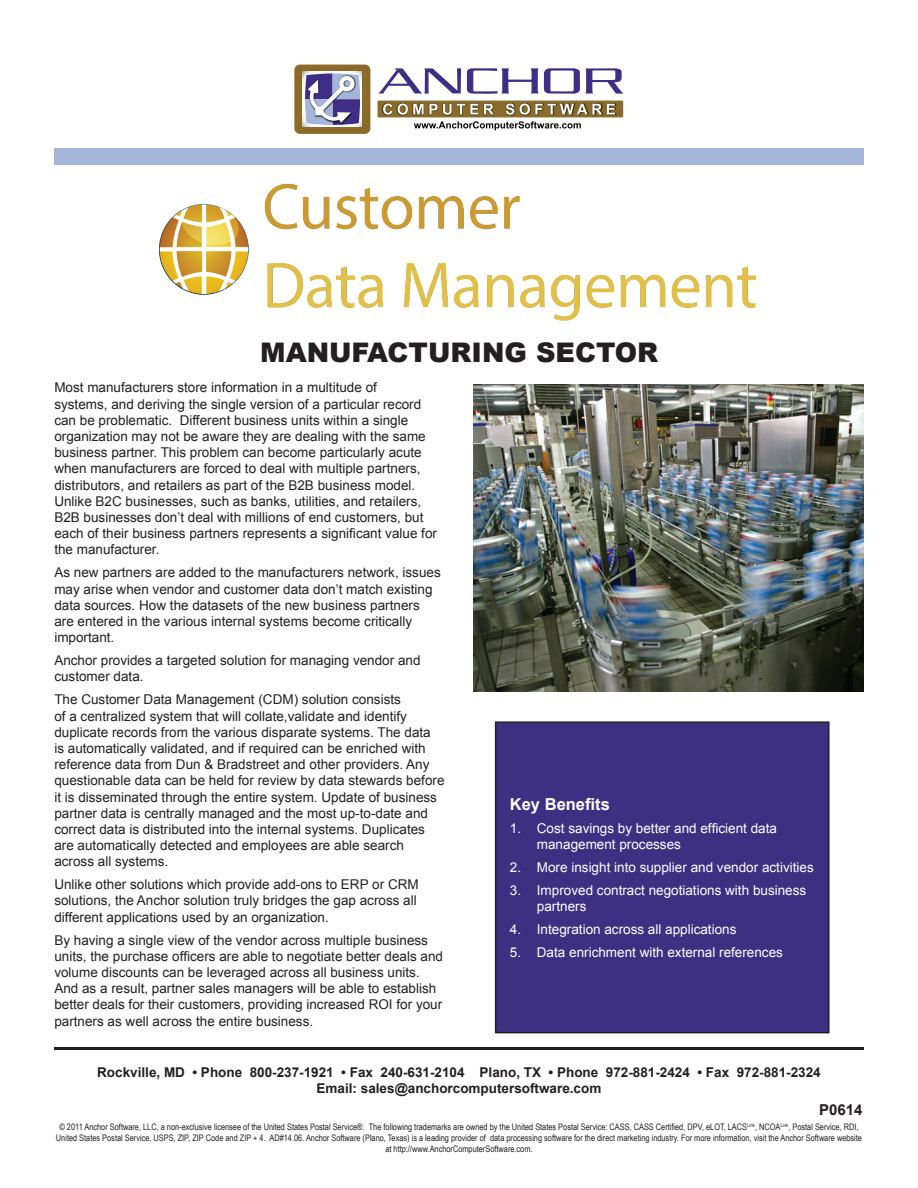
<style>
.page{position:relative;width:918px;height:1188px;background:#fff}
.page>*{position:absolute;margin:0;border:0;box-sizing:border-box;transform-origin:0 0}
.t1{font:900 27px "Arial";color:#231f20}
.t2{font:700 16.5px "Arial";color:#fff}
.t3{font:700 15px "Arial";color:#231f20}
.t4{font:13.5px/16.2px "Arial";color:#231f20}
.t5{font:13.5px/16.2px "Arial";color:#fff}
.t6{font:700 13.5px/16.2px "Arial";color:#231f20;text-align:center}
.t7{font:9px/10.8px "Arial Narrow";color:#231f20;text-align:center}
</style>
<div class="page">
<div style="left:294px;top:65px;width:76px;height:69px;background:#8b6b29;border-radius:6px"></div>
<div style="left:378px;top:101px;width:245px;height:16px;background:#8b6b29"></div>
<svg style="left:378px;top:68px;width:83px;height:26px"></svg>
<svg style="left:467px;top:68px;width:71px;height:26px"></svg>
<svg style="left:544px;top:68px;width:79px;height:26px"></svg>
<svg style="left:414px;top:121px;width:167px;height:9px"></svg>
<img style="left:382px;top:103px;width:235px;height:13px">
<svg style="left:383px;top:104px;width:232px;height:11px"></svg>
<svg style="left:303px;top:72px;width:59px;height:54px"></svg>
<svg style="left:305px;top:73px;width:55px;height:52px;background:#8f8eba"></svg>
<div style="left:54px;top:148px;width:810px;height:17px;background:#a4b5d9"></div>
<div style="left:496px;top:722px;width:333px;height:311px;background:#3d3083"></div>
<div style="left:495px;top:721px;width:335px;height:312px;border:2px solid #231f20"></div>
<hr style="left:54px;top:1047px;width:810px;height:3px;background:#231f20">
<img style="left:159px;top:183px;width:597px;height:138px">
<img style="left:473px;top:385px;width:391px;height:306px">
<h1 class="t1" style="left:260px;top:333px;width:400px">MANUFACTURING SECTOR</h1>
<p class="t4" style="left:54px;top:380px;width:384px">Most manufacturers store information in a multitude of<br>systems, and deriving the single version of a particular record can be problematic. Different business units within a single organization may not be aware they are dealing with the same business partner. This problem can become particularly acute when manufacturers are forced to deal with multiple partners, distributors, and retailers as part of the B2B business model.<br>Unlike B2C businesses, such as banks, utilities, and retailers, B2B businesses don’t deal with millions of end customers, but each of their business partners represents a significant value for the manufacturer.</p>
<p class="t4" style="left:54px;top:565px;width:388px">As new partners are added to the manufacturers network, issues may arise when vendor and customer data don’t match existing data sources. How the datasets of the new business partners are entered in the various internal systems become critically important.</p>
<p class="t4" style="left:54px;top:652px;width:368px">Anchor provides a targeted solution for managing vendor and customer data.</p>
<p class="t4" style="left:54px;top:692px;width:392px">The Customer Data Management (CDM) solution consists<br>of a centralized system that will collate,validate and identify duplicate records from the various disparate systems. The data<br>is automatically validated, and if required can be enriched with reference data from Dun &amp; Bradstreet and other providers. Any questionable data can be held for review by data stewards before it is disseminated through the entire system. Update of business partner data is centrally managed and the most up-to-date and correct data is distributed into the internal systems. Duplicates are automatically detected and employees are able search across all systems.</p>
<p class="t4" style="left:54px;top:877px;width:366px">Unlike other solutions which provide add-ons to ERP or CRM solutions, the Anchor solution truly bridges the gap across all different applications used by an organization.</p>
<p class="t4" style="left:54px;top:932px;width:390px">By having a single view of the vendor across multiple business units, the purchase officers are able to negotiate better deals and volume discounts can be leveraged across all business units.<br>And as a result, partner sales managers will be able to establish better deals for their customers, providing increased ROI for your partners as well across the entire business.</p>
<p class="t2" style="left:510px;top:793px;width:101px">Key Benefits</p>
<p class="t5" style="left:537px;top:820px;width:242px;text-indent:-27px">1. Cost savings by better and efficient data management processes</p>
<p class="t5" style="left:510px;top:859px;width:305px">2. More insight into supplier and vendor activities</p>
<p class="t5" style="left:537px;top:882px;width:271px;text-indent:-27px">3. Improved contract negotiations with business partners</p>
<p class="t5" style="left:510px;top:921px;width:228px">4. Integration across all applications</p>
<p class="t5" style="left:510px;top:944px;width:275px">5. Data enrichment with external references</p>
<p class="t6" style="left:97px;top:1064px;width:725px">Rockville, MD • Phone 800-237-1921 • Fax 240-631-2104 Plano, TX • Phone 972-881-2424 • Fax 972-881-2324<br>Email: sales@anchorcomputersoftware.com</p>
<p class="t3" style="left:819px;top:1099px;width:45px">P0614</p>
<p class="t7" style="left:56px;top:1121px;width:808px">© 2011 Anchor Software, LLC, a non-exclusive licensee of the United States Postal Service®. The following trademarks are owned by the United States Postal Service: CASS, CASS Certified, DPV, eLOT, LACS<sup>Link</sup>, NCOA<sup>Link</sup>, Postal Service, RDI,<br>United States Postal Service, USPS, ZIP, ZIP Code and ZIP + 4. AD#14.06. Anchor Software (Plano, Texas) is a leading provider of data processing software for the direct marketing industry. For more information, visit the Anchor Software website at http://www.AnchorComputerSoftware.com.</p>
</div>
